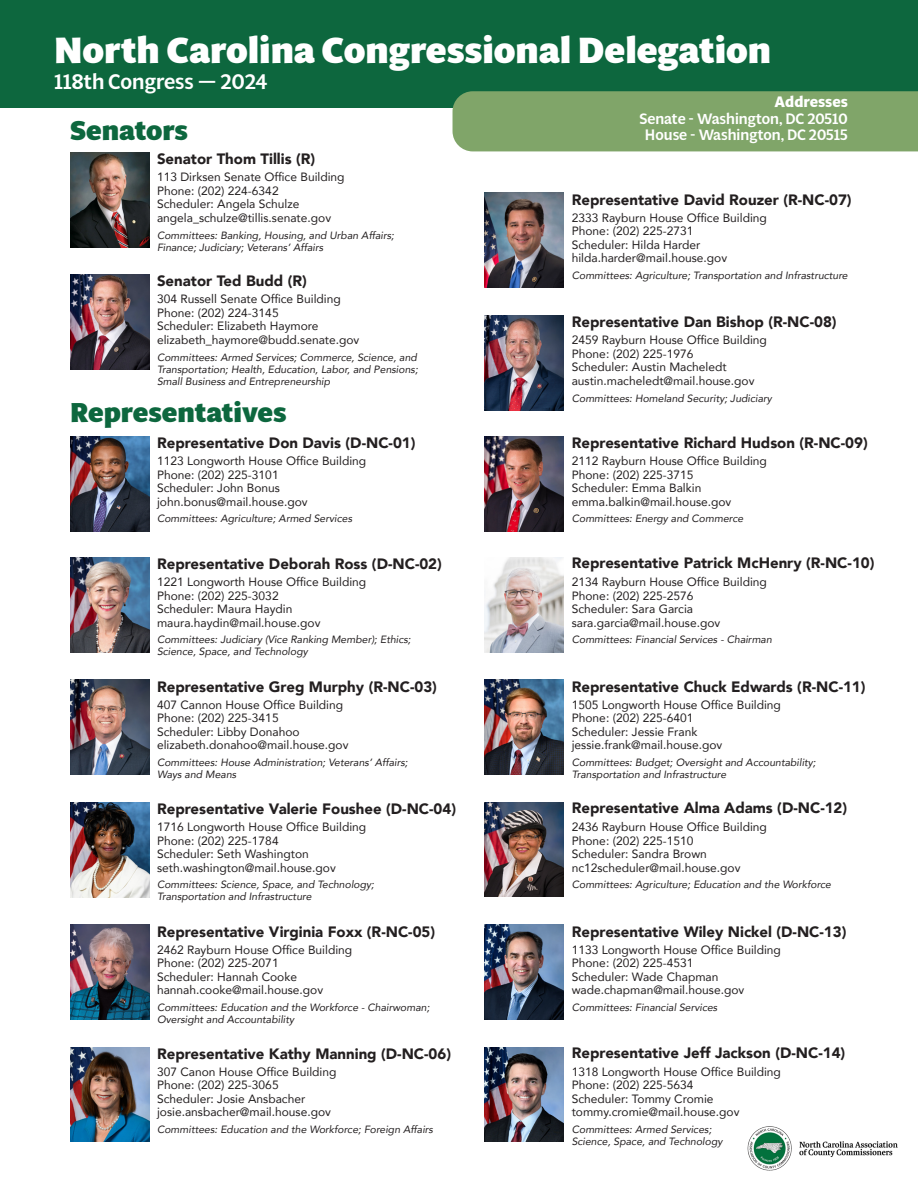
<style>
.page{position:relative;width:918px;height:1188px;background:#fff}
.page>*{position:absolute;margin:0;border:0;box-sizing:border-box;transform-origin:0 0}
.t1{font:800 36px "Multi Display";color:#fff}
.t2{font:800 27px "Multi Display";color:#0d673e}
.t3{font:500 21px "Multi Display";color:#fff}
.t4{font:900 15px "Avenir";color:#231f20}
.t5{font:500 15px "Multi Display";color:#fff}
.t6{font:700 15px "Multi Display";color:#fff}
.t7{font:12px "Avenir";color:#231f20}
.t8{font:italic 10.5px/12px "Avenir";color:#231f20}
</style>
<div class="page">
<div style="left:0;top:0;width:918px;height:108px;background:#0d673e"></div>
<img style="left:70px;top:274px;width:79px;height:95px">
<img style="left:485px;top:315px;width:79px;height:95px">
<img style="left:70px;top:152px;width:79px;height:95px">
<img style="left:485px;top:193px;width:79px;height:95px">
<img style="left:70px;top:436px;width:79px;height:95px">
<img style="left:70px;top:1047px;width:79px;height:95px">
<img style="left:70px;top:680px;width:79px;height:94px">
<img style="left:485px;top:802px;width:79px;height:95px">
<img style="left:70px;top:557px;width:79px;height:95px">
<img style="left:485px;top:680px;width:79px;height:95px">
<img style="left:70px;top:802px;width:79px;height:95px">
<img style="left:485px;top:436px;width:79px;height:95px">
<img style="left:485px;top:925px;width:79px;height:94px">
<img style="left:70px;top:925px;width:79px;height:94px">
<img style="left:485px;top:557px;width:79px;height:95px">
<img style="left:485px;top:1047px;width:79px;height:95px">
<img style="left:747px;top:1126px;width:151px;height:45px">
<div style="left:453px;top:91px;width:465px;height:60px;background:#80a569"></div>
<p class="t1" style="left:54px;top:25px;width:718px">North Carolina Congressional Delegation</p>
<p class="t3" style="left:54px;top:67px;width:215px">118th Congress — 2024</p>
<p class="t2" style="left:70px;top:111px;width:119px">Senators</p>
<p class="t6" style="left:775px;top:92px;width:75px">Addresses</p>
<p class="t5" style="left:639px;top:108px;width:210px">Senate - Washington, DC 20510</p>
<p class="t5" style="left:645px;top:125px;width:204px">House - Washington, DC 20515</p>
<p class="t4" style="left:157px;top:146px;width:160px">Senator Thom Tillis (R)</p>
<p class="t7" style="left:157px;top:167px;width:189px">113 Dirksen Senate Office Building</p>
<p class="t7" style="left:157px;top:181px;width:123px">Phone: (202) 224-6342</p>
<p class="t7" style="left:157px;top:194px;width:144px">Scheduler: Angela Schulze</p>
<p class="t7" style="left:157px;top:208px;width:176px">angela_schulze@tillis.senate.gov</p>
<p class="t7" style="left:572px;top:208px;width:197px">2333 Rayburn House Office Building</p>
<p class="t7" style="left:572px;top:221px;width:123px">Phone: (202) 225-2731</p>
<p class="t7" style="left:572px;top:235px;width:130px">Scheduler: Hilda Harder</p>
<p class="t7" style="left:572px;top:248px;width:157px">hilda.harder@mail.house.gov</p>
<p class="t4" style="left:572px;top:187px;width:281px">Representative David Rouzer (R-NC-07)</p>
<p class="t8" style="left:157px;top:229px;width:239px">Committees: Banking, Housing, and Urban Affairs;<br>Finance; Judiciary; Veterans’ Affairs</p>
<p class="t4" style="left:157px;top:268px;width:151px">Senator Ted Budd (R)</p>
<p class="t8" style="left:572px;top:269px;width:278px">Committees: Agriculture; Transportation and Infrastructure</p>
<p class="t7" style="left:157px;top:290px;width:185px">304 Russell Senate Office Building</p>
<p class="t7" style="left:157px;top:303px;width:123px">Phone: (202) 224-3145</p>
<p class="t7" style="left:157px;top:317px;width:163px">Scheduler: Elizabeth Haymore</p>
<p class="t7" style="left:157px;top:330px;width:204px">elizabeth_haymore@budd.senate.gov</p>
<p class="t7" style="left:572px;top:330px;width:197px">2459 Rayburn House Office Building</p>
<p class="t7" style="left:572px;top:344px;width:123px">Phone: (202) 225-1976</p>
<p class="t7" style="left:572px;top:357px;width:156px">Scheduler: Austin Macheledt</p>
<p class="t7" style="left:572px;top:371px;width:184px">austin.macheledt@mail.house.gov</p>
<p class="t4" style="left:572px;top:309px;width:266px">Representative Dan Bishop (R-NC-08)</p>
<p class="t8" style="left:157px;top:351px;width:262px;text-align:justify">Committees: Armed Services; Commerce, Science, and Transportation; Health, Education, Labor, and Pensions; Small Business and Entrepreneurship</p>
<p class="t2" style="left:70px;top:393px;width:218px">Representatives</p>
<p class="t4" style="left:157px;top:430px;width:260px">Representative Don Davis (D-NC-01)</p>
<p class="t7" style="left:157px;top:451px;width:211px">1123 Longworth House Office Building</p>
<p class="t7" style="left:157px;top:465px;width:123px">Phone: (202) 225-3101</p>
<p class="t7" style="left:157px;top:478px;width:124px">Scheduler: John Bonus</p>
<p class="t7" style="left:157px;top:492px;width:152px">john.bonus@mail.house.gov</p>
<p class="t8" style="left:157px;top:513px;width:197px">Committees: Agriculture; Armed Services</p>
<p class="t4" style="left:157px;top:551px;width:286px">Representative Deborah Ross (D-NC-02)</p>
<p class="t7" style="left:157px;top:572px;width:211px">1221 Longworth House Office Building</p>
<p class="t7" style="left:157px;top:586px;width:123px">Phone: (202) 225-3032</p>
<p class="t7" style="left:157px;top:599px;width:137px">Scheduler: Maura Haydin</p>
<p class="t7" style="left:157px;top:613px;width:165px">maura.haydin@mail.house.gov</p>
<p class="t8" style="left:157px;top:634px;width:255px">Committees: Judiciary (Vice Ranking Member); Ethics;<br>Science, Space, and Technology</p>
<p class="t4" style="left:157px;top:674px;width:281px">Representative Greg Murphy (R-NC-03)</p>
<p class="t7" style="left:157px;top:695px;width:188px">407 Cannon House Office Building</p>
<p class="t7" style="left:157px;top:708px;width:123px">Phone: (202) 225-3415</p>
<p class="t7" style="left:157px;top:722px;width:144px">Scheduler: Libby Donahoo</p>
<p class="t7" style="left:157px;top:735px;width:193px">elizabeth.donahoo@mail.house.gov</p>
<p class="t8" style="left:157px;top:756px;width:252px">Committees: House Administration; Veterans’ Affairs;<br>Ways and Means</p>
<p class="t4" style="left:157px;top:796px;width:301px">Representative Valerie Foushee (D-NC-04)</p>
<p class="t7" style="left:157px;top:817px;width:211px">1716 Longworth House Office Building</p>
<p class="t7" style="left:157px;top:831px;width:123px">Phone: (202) 225-1784</p>
<p class="t7" style="left:157px;top:844px;width:153px">Scheduler: Seth Washington</p>
<p class="t7" style="left:157px;top:858px;width:180px">seth.washington@mail.house.gov</p>
<p class="t8" style="left:157px;top:879px;width:219px">Committees: Science, Space, and Technology;<br>Transportation and Infrastructure</p>
<p class="t4" style="left:157px;top:919px;width:280px">Representative Virginia Foxx (R-NC-05)</p>
<p class="t7" style="left:157px;top:940px;width:197px">2462 Rayburn House Office Building</p>
<p class="t7" style="left:157px;top:953px;width:123px">Phone: (202) 225-2071</p>
<p class="t7" style="left:157px;top:967px;width:142px">Scheduler: Hannah Cooke</p>
<p class="t7" style="left:157px;top:980px;width:168px">hannah.cooke@mail.house.gov</p>
<p class="t8" style="left:157px;top:1001px;width:274px">Committees: Education and the Workforce - Chairwoman;<br>Oversight and Accountability</p>
<p class="t4" style="left:157px;top:1041px;width:296px">Representative Kathy Manning (D-NC-06)</p>
<p class="t7" style="left:157px;top:1062px;width:181px">307 Canon House Office Building</p>
<p class="t7" style="left:157px;top:1076px;width:123px">Phone: (202) 225-3065</p>
<p class="t7" style="left:157px;top:1089px;width:150px">Scheduler: Josie Ansbacher</p>
<p class="t7" style="left:157px;top:1103px;width:175px">josie.ansbacher@mail.house.gov</p>
<p class="t8" style="left:157px;top:1124px;width:278px">Committees: Education and the Workforce; Foreign Affairs</p>
<p class="t8" style="left:572px;top:392px;width:202px">Committees: Homeland Security; Judiciary</p>
<p class="t4" style="left:572px;top:430px;width:298px">Representative Richard Hudson (R-NC-09)</p>
<p class="t7" style="left:572px;top:451px;width:197px">2112 Rayburn House Office Building</p>
<p class="t7" style="left:572px;top:465px;width:123px">Phone: (202) 225-3715</p>
<p class="t7" style="left:572px;top:478px;width:131px">Scheduler: Emma Balkin</p>
<p class="t7" style="left:572px;top:492px;width:161px">emma.balkin@mail.house.gov</p>
<p class="t8" style="left:572px;top:513px;width:173px">Committees: Energy and Commerce</p>
<p class="t4" style="left:572px;top:550px;width:304px">Representative Patrick McHenry (R-NC-10)</p>
<p class="t7" style="left:572px;top:572px;width:197px">2134 Rayburn House Office Building</p>
<p class="t7" style="left:572px;top:586px;width:123px">Phone: (202) 225-2576</p>
<p class="t7" style="left:572px;top:599px;width:123px">Scheduler: Sara Garcia</p>
<p class="t7" style="left:572px;top:613px;width:150px">sara.garcia@mail.house.gov</p>
<p class="t8" style="left:572px;top:634px;width:202px">Committees: Financial Services - Chairman</p>
<p class="t4" style="left:572px;top:674px;width:295px">Representative Chuck Edwards (R-NC-11)</p>
<p class="t7" style="left:572px;top:695px;width:211px">1505 Longworth House Office Building</p>
<p class="t7" style="left:572px;top:708px;width:123px">Phone: (202) 225-6401</p>
<p class="t7" style="left:572px;top:722px;width:127px">Scheduler: Jessie Frank</p>
<p class="t7" style="left:572px;top:735px;width:152px">jessie.frank@mail.house.gov</p>
<p class="t8" style="left:572px;top:756px;width:246px">Committees: Budget; Oversight and Accountability;<br>Transportation and Infrastructure</p>
<p class="t4" style="left:572px;top:795px;width:277px">Representative Alma Adams (D-NC-12)</p>
<p class="t7" style="left:572px;top:817px;width:197px">2436 Rayburn House Office Building</p>
<p class="t7" style="left:572px;top:831px;width:123px">Phone: (202) 225-1510</p>
<p class="t7" style="left:572px;top:844px;width:137px">Scheduler: Sandra Brown</p>
<p class="t7" style="left:572px;top:858px;width:170px">nc12scheduler@mail.house.gov</p>
<p class="t8" style="left:572px;top:879px;width:261px">Committees: Agriculture; Education and the Workforce</p>
<p class="t4" style="left:572px;top:919px;width:276px">Representative Wiley Nickel (D-NC-13)</p>
<p class="t7" style="left:572px;top:940px;width:211px">1133 Longworth House Office Building</p>
<p class="t7" style="left:572px;top:953px;width:123px">Phone: (202) 225-4531</p>
<p class="t7" style="left:572px;top:967px;width:148px">Scheduler: Wade Chapman</p>
<p class="t7" style="left:572px;top:980px;width:174px">wade.chapman@mail.house.gov</p>
<p class="t8" style="left:572px;top:1001px;width:147px">Committees: Financial Services</p>
<p class="t4" style="left:572px;top:1039px;width:275px">Representative Jeff Jackson (D-NC-14)</p>
<p class="t7" style="left:572px;top:1062px;width:211px">1318 Longworth House Office Building</p>
<p class="t7" style="left:572px;top:1076px;width:123px">Phone: (202) 225-5634</p>
<p class="t7" style="left:572px;top:1089px;width:143px">Scheduler: Tommy Cromie</p>
<p class="t7" style="left:572px;top:1103px;width:169px">tommy.cromie@mail.house.gov</p>
<p class="t8" style="left:572px;top:1124px;width:152px">Committees: Armed Services;<br>Science, Space, and Technology</p>
</div>
